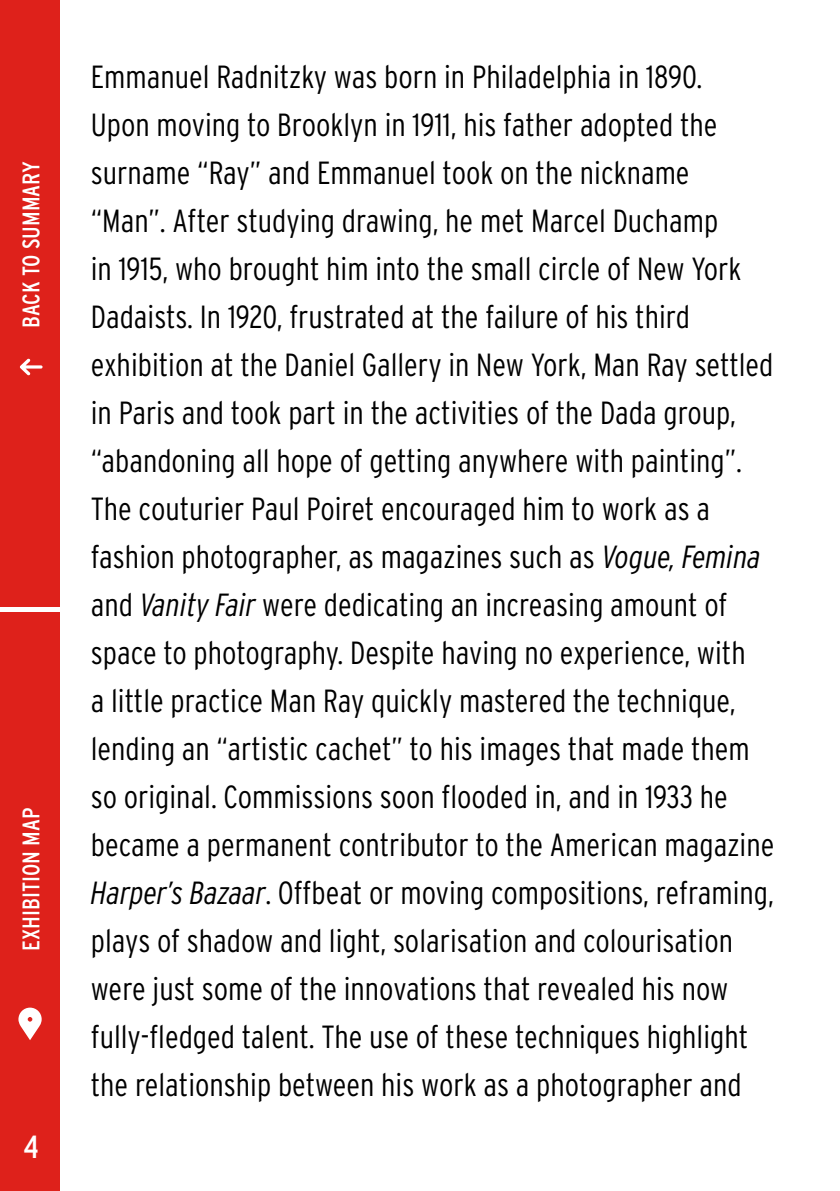
<style>
.page{position:relative;width:840px;height:1191px;background:#fff}
.page>*{position:absolute;margin:0;border:0;box-sizing:border-box;transform-origin:0 0}
.t1{font:300 32px/48px "Interstate Condensed";color:#000}
.t2{font:32px "Interstate Condensed";color:#fff}
.t3{font:24px "Interstate Condensed";color:#fff}
.s1{font-style:italic}
</style>
<div class="page">
<div style="left:0;top:0;width:60px;height:607px;background:#de211b"></div>
<div style="left:0;top:612px;width:60px;height:579px;background:#de211b"></div>
<svg style="left:20px;top:358px;width:23px;height:17px"></svg>
<svg style="left:18px;top:1007px;width:24px;height:33px"></svg>
<p class="t3" style="left:18px;top:328px;width:168px;rotate:-90deg">BACK TO SUMMARY</p>
<p class="t3" style="left:18px;top:950px;width:144px;rotate:-90deg">EXHIBITION MAP</p>
<p class="t2" style="left:24px;top:1129px;width:17px">4</p>
<p class="t1" style="left:91px;top:52px;width:684px">Emmanuel Radnitzky was born in Philadelphia in 1890.<br>Upon moving to Brooklyn in 1911, his father adopted the surname “Ray” and Emmanuel took on the nickname<br>“Man”. After studying drawing, he met Marcel Duchamp<br>in 1915, who brought him into the small circle of New York Dadaists. In 1920, frustrated at the failure of his third exhibition at the Daniel Gallery in New York, Man Ray settled in Paris and took part in the activities of the Dada group, “abandoning all hope of getting anywhere with painting”.<br>The couturier Paul Poiret encouraged him to work as a fashion photographer, as magazines such as <span class="s1">Vogue, Femina </span>and <span class="s1">Vanity Fair</span> were dedicating an increasing amount of space to photography. Despite having no experience, with<br>a little practice Man Ray quickly mastered the technique, lending an “artistic cachet” to his images that made them so original. Commissions soon flooded in, and in 1933 he became a permanent contributor to the American magazine <span class="s1">Harper’s Bazaar</span>. Offbeat or moving compositions, reframing, plays of shadow and light, solarisation and colourisation were just some of the innovations that revealed his now fully-fledged talent. The use of these techniques highlight the relationship between his work as a photographer and</p>
</div>
